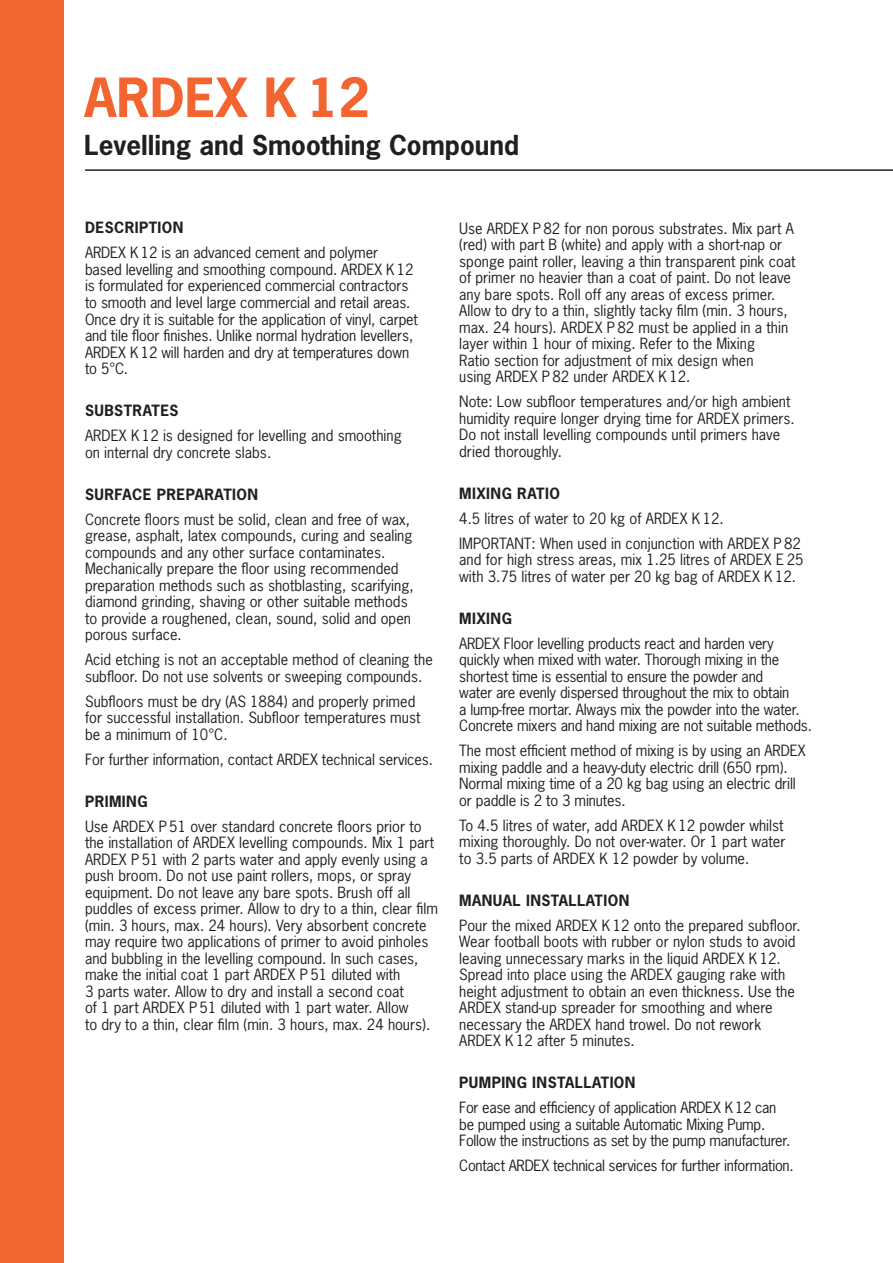
<style>
.page{position:relative;width:893px;height:1263px;background:#fff}
.page>*{position:absolute;margin:0;border:0;box-sizing:border-box;transform-origin:0 0}
.A_page_headers{font:700 50.7px "News Gothic";color:#f26430}
.A_page_subheaders{font:700 25.95px "News Gothic";color:#231f20}
.Body_copy{font:14.7px/16.5px "News Gothic";color:#231f20}
.Body_copy-2{font:14.7px/16.5px "News Gothic";letter-spacing:-.02em;color:#231f20}
.A_heading{font:700 14.7px "News Gothic";letter-spacing:.03em;color:#231f20}
</style>
<div class="page">
<hr style="left:85px;top:169px;width:808px;height:2px;background:#231f20">
<div style="left:0;top:0;width:64px;height:1263px;background:#f26430"></div>
<p class="A_page_headers" style="left:84px;top:64px;width:287px">ARDEX K 12</p>
<p class="A_page_subheaders" style="left:84px;top:128px;width:436px">Levelling and Smoothing Compound</p>
<p class="A_heading" style="left:85px;top:218px;width:100px">DESCRIPTION</p>
<p class="Body_copy" style="left:85px;top:244px;width:335px">ARDEX K 12 is an advanced cement and polymer based levelling and smoothing compound. ARDEX K 12 is formulated for experienced commercial contractors to smooth and level large commercial and retail areas.<br>Once dry it is suitable for the application of vinyl, carpet and tile floor finishes. Unlike normal hydration levellers, ARDEX K 12 will harden and dry at temperatures down to 5°C.</p>
<p class="A_heading" style="left:85px;top:401px;width:95px">SUBSTRATES</p>
<p class="Body_copy" style="left:85px;top:427px;width:318px">ARDEX K 12 is designed for levelling and smoothing on internal dry concrete slabs.</p>
<p class="A_heading" style="left:85px;top:484px;width:175px">SURFACE PREPARATION</p>
<p class="Body_copy" style="left:85px;top:510px;width:330px">Concrete floors must be solid, clean and free of wax, grease, asphalt, latex compounds, curing and sealing compounds and any other surface contaminates.<br>Mechanically prepare the floor using recommended preparation methods such as shotblasting, scarifying, diamond grinding, shaving or other suitable methods to provide a roughened, clean, sound, solid and open porous surface.</p>
<p class="Body_copy" style="left:85px;top:651px;width:349px">Acid etching is not an acceptable method of cleaning the subfloor. Do not use solvents or sweeping compounds.</p>
<p class="Body_copy" style="left:85px;top:692px;width:337px">Subfloors must be dry (AS 1884) and properly primed for successful installation. Subfloor temperatures must be a minimum of 10°C.</p>
<p class="Body_copy" style="left:85px;top:750px;width:349px">For further information, contact ARDEX technical services.</p>
<p class="A_heading" style="left:85px;top:791px;width:64px">PRIMING</p>
<p class="Body_copy" style="left:85px;top:817px;width:354px">Use ARDEX P 51 over standard concrete floors prior to the installation of ARDEX levelling compounds. Mix 1 part ARDEX P 51 with 2 parts water and apply evenly using a push broom. Do not use paint rollers, mops, or spray equipment. Do not leave any bare spots. Brush off all puddles of excess primer. Allow to dry to a thin, clear film (min. 3 hours, max. 24 hours). Very absorbent concrete may require two applications of primer to avoid pinholes and bubbling in the levelling compound. In such cases, make the initial coat 1 part ARDEX P 51 diluted with<br>3 parts water. Allow to dry and install a second coat<br>of 1 part ARDEX P 51 diluted with 1 part water. Allow<br>to dry to a thin, clear film (min. 3 hours, max. 24 hours).</p>
<p class="Body_copy" style="left:459px;top:219px;width:338px">Use ARDEX P 82 for non porous substrates. Mix part A (red) with part B (white) and apply with a short-nap or sponge paint roller, leaving a thin transparent pink coat of primer no heavier than a coat of paint. Do not leave any bare spots. Roll off any areas of excess primer.<br>Allow to dry to a thin, slightly tacky film (min. 3 hours, max. 24 hours). ARDEX P 82 must be applied in a thin layer within 1 hour of mixing. Refer to the Mixing<br>Ratio section for adjustment of mix design when<br>using ARDEX P 82 under ARDEX K 12.</p>
<p class="Body_copy" style="left:459px;top:393px;width:337px">Note: Low subfloor temperatures and/or high ambient humidity require longer drying time for ARDEX primers.<br>Do not install levelling compounds until primers have dried thoroughly.</p>
<p class="A_heading" style="left:459px;top:483px;width:102px">MIXING RATIO</p>
<p class="Body_copy" style="left:459px;top:509px;width:266px">4.5 litres of water to 20 kg of ARDEX K 12.</p>
<p class="Body_copy" style="left:459px;top:534px;width:346px">IMPORTANT: When used in conjunction with ARDEX P 82 and for high stress areas, mix 1.25 litres of ARDEX E 25 with 3.75 litres of water per 20 kg bag of ARDEX K 12.</p>
<p class="A_heading" style="left:459px;top:608px;width:54px">MIXING</p>
<p class="Body_copy" style="left:459px;top:634px;width:354px">ARDEX Floor levelling products react and harden very quickly when mixed with water. Thorough mixing in the shortest time is essential to ensure the powder and<br>water are evenly dispersed throughout the mix to obtain<br>a lump-free mortar. Always mix the powder into the water.<br>Concrete mixers and hand mixing are not suitable methods.</p>
<p class="Body_copy" style="left:459px;top:742px;width:348px">The most efficient method of mixing is by using an ARDEX mixing paddle and a heavy-duty electric drill (650 rpm).<br>Normal mixing time of a 20 kg bag using an electric drill or paddle is 2 to 3 minutes.</p>
<p class="Body_copy" style="left:459px;top:816px;width:328px">To 4.5 litres of water, add ARDEX K 12 powder whilst mixing thoroughly. Do not over-water. Or 1 part water to 3.5 parts of ARDEX K 12 powder by volume.</p>
<p class="A_heading" style="left:459px;top:890px;width:172px">MANUAL INSTALLATION</p>
<p class="Body_copy" style="left:459px;top:917px;width:343px">Pour the mixed ARDEX K 12 onto the prepared subfloor.<br>Wear football boots with rubber or nylon studs to avoid leaving unnecessary marks in the liquid ARDEX K 12.<br>Spread into place using the ARDEX gauging rake with height adjustment to obtain an even thickness. Use the ARDEX stand-up spreader for smoothing and where necessary the ARDEX hand trowel. Do not rework ARDEX K 12 after 5 minutes.</p>
<p class="A_heading" style="left:459px;top:1073px;width:178px">PUMPING INSTALLATION</p>
<p class="Body_copy-2" style="left:459px;top:1099px;width:332px">For ease and efficiency of application ARDEX K 12 can be pumped using a suitable Automatic Mixing Pump.<br>Follow the instructions as set by the pump manufacturer.</p>
<p class="Body_copy-2" style="left:459px;top:1157px;width:336px">Contact ARDEX technical services for further information.</p>
</div>
